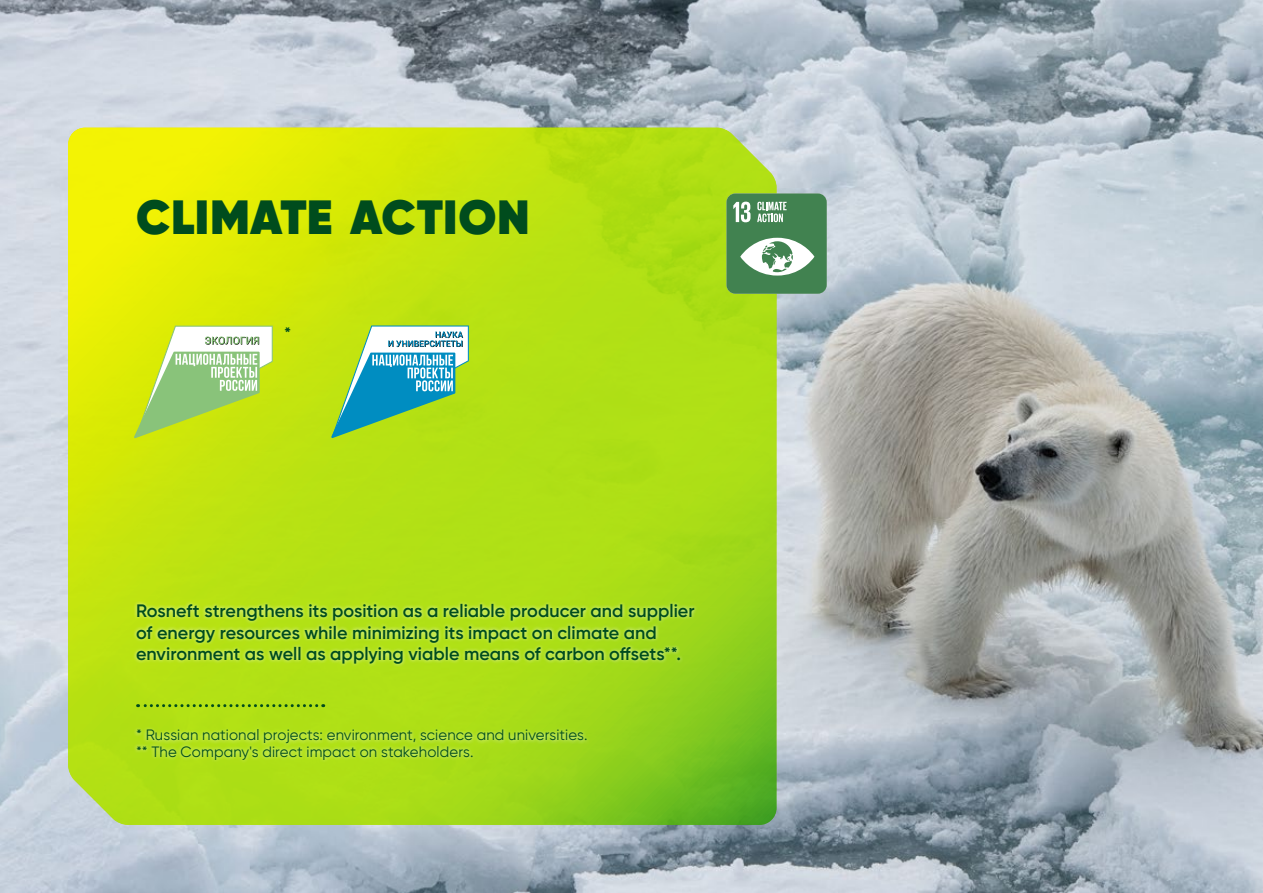
<style>
.page{position:relative;width:1263px;height:893px;background:#fff}
.page>*{position:absolute;margin:0;border:0;box-sizing:border-box;transform-origin:0 0}
.t1{font:800 48px "Gilroy";letter-spacing:.005em;color:#004c1d}
.t2{font:600 18px/21.6px "Gilroy";color:#004c1d}
.t3{font:15px/16.5px "Gilroy";letter-spacing:.01em;color:#004c1d}
</style>
<div class="page">
<img style="left:0;top:0;width:1263px;height:893px">
<svg style="left:68px;top:128px;width:709px;height:697px;background:#b7e013"></svg>
<div style="left:133px;top:600px;width:565px;height:68px;background:#fff;opacity:.63"></div>
<div style="left:133px;top:725px;width:457px;height:39px;background:#fff;opacity:.63"></div>
<svg style="left:138px;top:704px;width:179px;height:3px"></svg>
<svg style="left:134px;top:326px;width:139px;height:112px"></svg>
<svg style="left:331px;top:326px;width:138px;height:112px"></svg>
<svg style="left:726px;top:193px;width:101px;height:101px"></svg>
<h1 class="t1" style="left:136px;top:186px;width:395px">CLIMATE ACTION</h1>
<p class="t2" style="left:284px;top:323px;width:9px">*</p>
<p class="t2" style="left:136px;top:600px;width:560px">Rosneft strengthens its position as a reliable producer and supplier of energy resources while minimizing its impact on climate and environment as well as applying viable means of carbon offsets**.</p>
<p class="t3" style="left:136px;top:727px;width:453px">* Russian national projects: environment, science and universities. ** The Company's direct impact on stakeholders.</p>
</div>
